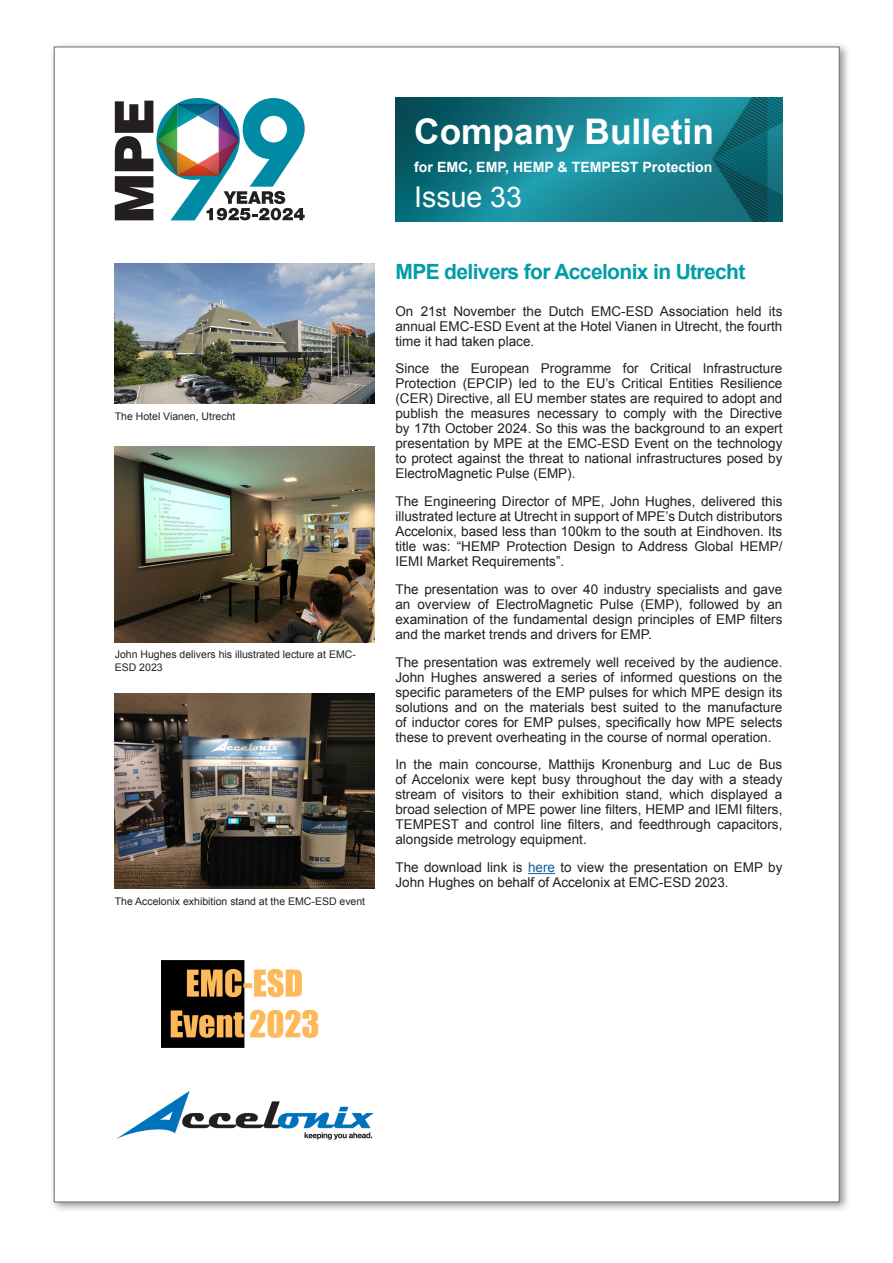
<style>
.page{position:relative;width:893px;height:1263px;background:#fff}
.page>*{position:absolute;margin:0;border:0;box-sizing:border-box;transform-origin:0 0}
.t1{font:700 35.25px "Arial";color:#fff}
.t2{font:28.5px "Arial";color:#fff}
.t3{font:700 21px "Arial";letter-spacing:-.03em;color:#009ca7}
.t4{font:700 14.1px "Arial";color:#fff}
.t5{font:13.5px/15px "Arial";color:#231f20;text-align:justify}
.t6{font:10.5px/12.6px "Arial";color:#231f20}
.s1{color:#175d9e}
</style>
<div class="page">
<div style="left:49px;top:42px;width:802px;height:1171px;background:#231f20;opacity:.5"></div>
<div style="left:54px;top:47px;width:785px;height:1155px;background:#fff"></div>
<svg style="left:115px;top:98px;width:190px;height:122px"></svg>
<div style="left:393px;top:96px;width:390px;height:128px;background:#231f20;opacity:.49"></div>
<svg style="left:528px;top:873px;width:27px;height:1px"></svg>
<img style="left:116px;top:1091px;width:258px;height:49px">
<img style="left:115px;top:446px;width:259px;height:196px">
<img style="left:115px;top:264px;width:259px;height:140px">
<img style="left:115px;top:693px;width:259px;height:196px">
<img style="left:161px;top:960px;width:158px;height:87px">
<p class="t6" style="left:115px;top:410px;width:122px">The Hotel Vianen, Utrecht</p>
<p class="t6" style="left:115px;top:648px;width:242px">John Hughes delivers his illustrated lecture at EMC-<br>ESD 2023</p>
<p class="t6" style="left:115px;top:895px;width:252px">The Accelonix exhibition stand at the EMC-ESD event</p>
<h1 class="t1" style="left:414px;top:108px;width:301px">Company Bulletin</h1>
<p class="t4" style="left:414px;top:158px;width:300px">for EMC, EMP, HEMP &amp; TEMPEST Protection</p>
<h2 class="t2" style="left:414px;top:178px;width:109px">Issue 33</h2>
<p class="t3" style="left:395px;top:258px;width:351px">MPE delivers for Accelonix in Utrecht</p>
<p class="t5" style="left:395px;top:303px;width:388px">On 21st November the Dutch EMC-ESD Association held its annual EMC-ESD Event at the Hotel Vianen in Utrecht, the fourth time it had taken place.</p>
<p class="t5" style="left:395px;top:361px;width:388px">Since the European Programme for Critical Infrastructure Protection (EPCIP) led to the EU’s Critical Entities Resilience (CER) Directive, all EU member states are required to adopt and publish the measures necessary to comply with the Directive by 17th October 2024. So this was the background to an expert presentation by MPE at the EMC-ESD Event on the technology to protect against the threat to national infrastructures posed by ElectroMagnetic Pulse (EMP).</p>
<p class="t5" style="left:395px;top:494px;width:388px">The Engineering Director of MPE, John Hughes, delivered this illustrated lecture at Utrecht in support of MPE’s Dutch distributors Accelonix, based less than 100km to the south at Eindhoven. Its title was: “HEMP Protection Design to Address Global HEMP/ IEMI Market Requirements”.</p>
<p class="t5" style="left:395px;top:582px;width:388px">The presentation was to over 40 industry specialists and gave an overview of ElectroMagnetic Pulse (EMP), followed by an examination of the fundamental design principles of EMP filters and the market trends and drivers for EMP.</p>
<p class="t5" style="left:395px;top:654px;width:388px">The presentation was extremely well received by the audience.<br>John Hughes answered a series of informed questions on the specific parameters of the EMP pulses for which MPE design its solutions and on the materials best suited to the manufacture of inductor cores for EMP pulses, specifically how MPE selects these to prevent overheating in the course of normal operation.</p>
<p class="t5" style="left:395px;top:757px;width:388px">In the main concourse, Matthijs Kronenburg and Luc de Bus of Accelonix were kept busy throughout the day with a steady stream of visitors to their exhibition stand, which displayed a broad selection of MPE power line filters, HEMP and IEMI filters, TEMPEST and control line filters, and feedthrough capacitors, alongside metrology equipment.</p>
<p class="t5" style="left:395px;top:860px;width:388px">The download link is <span class="s1">here</span> to view the presentation on EMP by<br>John Hughes on behalf of Accelonix at EMC-ESD 2023.</p>
</div>
